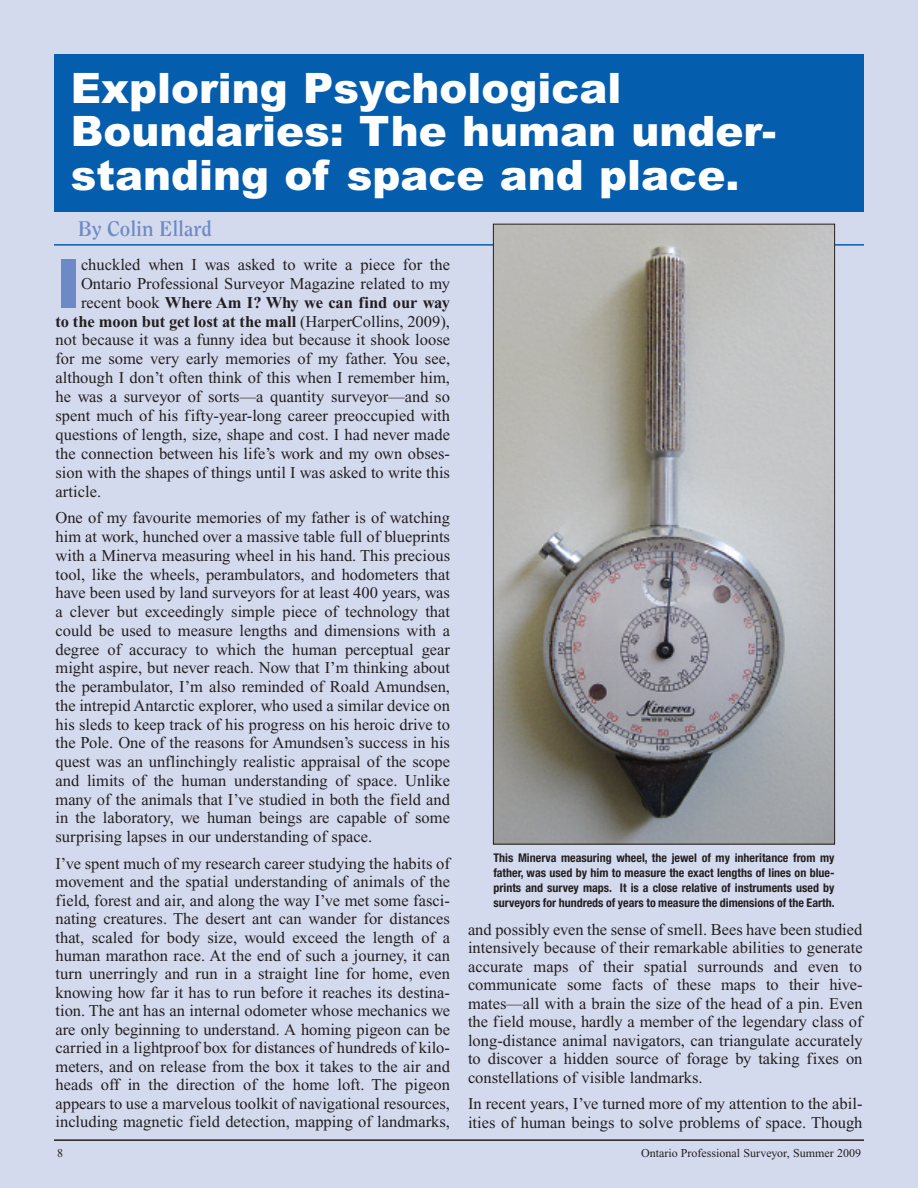
<style>
.page{position:relative;width:918px;height:1188px;background:#d4daee}
.page>*{position:absolute;margin:0;border:0;box-sizing:border-box;transform-origin:0 0}
.t1{font:900 67.65px "Arial";color:#6e8ac6}
.t2{font:900 42px/43.5px "Arial";color:#fff}
.t3{font:700 21px "Clearface";color:#6e8ac6}
.t4{font:16.5px/18.5px "Times New Roman";color:#231f20;text-align:justify}
.t5{font:700 16.5px "Times New Roman";color:#231f20}
.t6{font:700 condensed 12px/15px "Helvetica Neue";color:#231f20;text-align:justify}
.t7{font:12px "Times New Roman";color:#231f20}
.s1{font-weight:400}
</style>
<div class="page">
<div style="left:54px;top:54px;width:810px;height:158px;background:#045dad"></div>
<hr style="left:54px;top:244px;width:810px;height:2px;background:#045dad">
<hr style="left:54px;top:1139px;width:810px;height:2px;background:#231f20">
<img style="left:495px;top:226px;width:338px;height:616px">
<h2 class="t2" style="left:71px;top:67px;width:707px">Exploring Psychological<br>Boundaries: The human under&shy;standing of space and place.</h2>
<p class="t3" style="left:78px;top:220px;width:136px">By Colin Ellard</p>
<h1 class="t1" style="left:56px;top:245px;width:27px">I</h1>
<p class="t4" style="left:81px;top:257px;width:371px">chuckled when I was asked to write a piece for the</p>
<p class="t4" style="left:81px;top:276px;width:371px">Ontario Professional Surveyor Magazine related to my</p>
<p class="t5" style="left:81px;top:297px;width:370px"><span class="s1">recent book</span> Where Am I? Why we can find our way</p>
<p class="t5" style="left:55px;top:316px;width:396px">to the moon but get lost at the mall <span class="s1">(HarperCollins, 2009),</span></p>
<p class="t4" style="left:56px;top:332px;width:396px">not because it was a funny idea but because it shook loose</p>
<p class="t4" style="left:56px;top:351px;width:396px">for me some very early memories of my father. You see,</p>
<p class="t4" style="left:56px;top:370px;width:396px">although I don’t often think of this when I remember him,</p>
<p class="t4" style="left:56px;top:389px;width:396px">he was a surveyor of sorts—a quantity surveyor—and so</p>
<p class="t4" style="left:56px;top:408px;width:396px">spent much of his fifty-year-long career preoccupied with</p>
<p class="t4" style="left:56px;top:427px;width:396px">questions of length, size, shape and cost. I had never made</p>
<p class="t4" style="left:56px;top:446px;width:396px">the connection between his life’s work and my own obses-</p>
<p class="t4" style="left:56px;top:465px;width:396px">sion with the shapes of things until I was asked to write this</p>
<p class="t4" style="left:56px;top:483px;width:47px">article.</p>
<p class="t4" style="left:55px;top:510px;width:396px">One of my favourite memories of my father is of watching him at work, hunched over a massive table full of blueprints with a Minerva measuring wheel in his hand. This precious tool, like the wheels, perambulators, and hodometers that have been used by land surveyors for at least 400 years, was a clever but exceedingly simple piece of technology that could be used to measure lengths and dimensions with a degree of accuracy to which the human perceptual gear might aspire, but never reach. Now that I’m thinking about the perambulator, I’m also reminded of Roald Amundsen, the intrepid Antarctic explorer, who used a similar device on his sleds to keep track of his progress on his heroic drive to the Pole. One of the reasons for Amundsen’s success in his quest was an unflinchingly realistic appraisal of the scope and limits of the human understanding of space. Unlike many of the animals that I’ve studied in both the field and in the laboratory, we human beings are capable of some surprising lapses in our understanding of space.</p>
<p class="t4" style="left:56px;top:856px;width:396px">I’ve spent much of my research career studying the habits of movement and the spatial understanding of animals of the field, forest and air, and along the way I’ve met some fasci&shy;nating creatures. The desert ant can wander for distances that, scaled for body size, would exceed the length of a human marathon race. At the end of such a journey, it can turn unerringly and run in a straight line for home, even knowing how far it has to run before it reaches its destina&shy;tion. The ant has an internal odometer whose mechanics we are only beginning to understand. A homing pigeon can be carried in a lightproof box for distances of hundreds of kilo&shy;meters, and on release from the box it takes to the air and heads off in the direction of the home loft. The pigeon appears to use a marvelous toolkit of navigational resources, including magnetic field detection, mapping of landmarks,</p>
<p class="t6" style="left:494px;top:851px;width:343px">This Minerva measuring wheel, the jewel of my inheritance from my father, was used by him to measure the exact lengths of lines on blue&shy;prints and survey maps. It is a close relative of instruments used by surveyors for hundreds of years to measure the dimensions of the Earth.</p>
<p class="t4" style="left:468px;top:922px;width:396px">and possibly even the sense of smell. Bees have been studied intensively because of their remarkable abilities to generate accurate maps of their spatial surrounds and even to communicate some facts of these maps to their hive&shy;mates—all with a brain the size of the head of a pin. Even the field mouse, hardly a member of the legendary class of long-distance animal navigators, can triangulate accurately to discover a hidden source of forage by taking fixes on constellations of visible landmarks.</p>
<p class="t4" style="left:468px;top:1096px;width:396px">In recent years, I’ve turned more of my attention to the abil&shy;ities of human beings to solve problems of space. Though</p>
<p class="t7" style="left:57px;top:1148px;width:7px">8</p>
<p class="t7" style="left:641px;top:1148px;width:222px">Ontario Professional Surveyor, Summer 2009</p>
</div>
